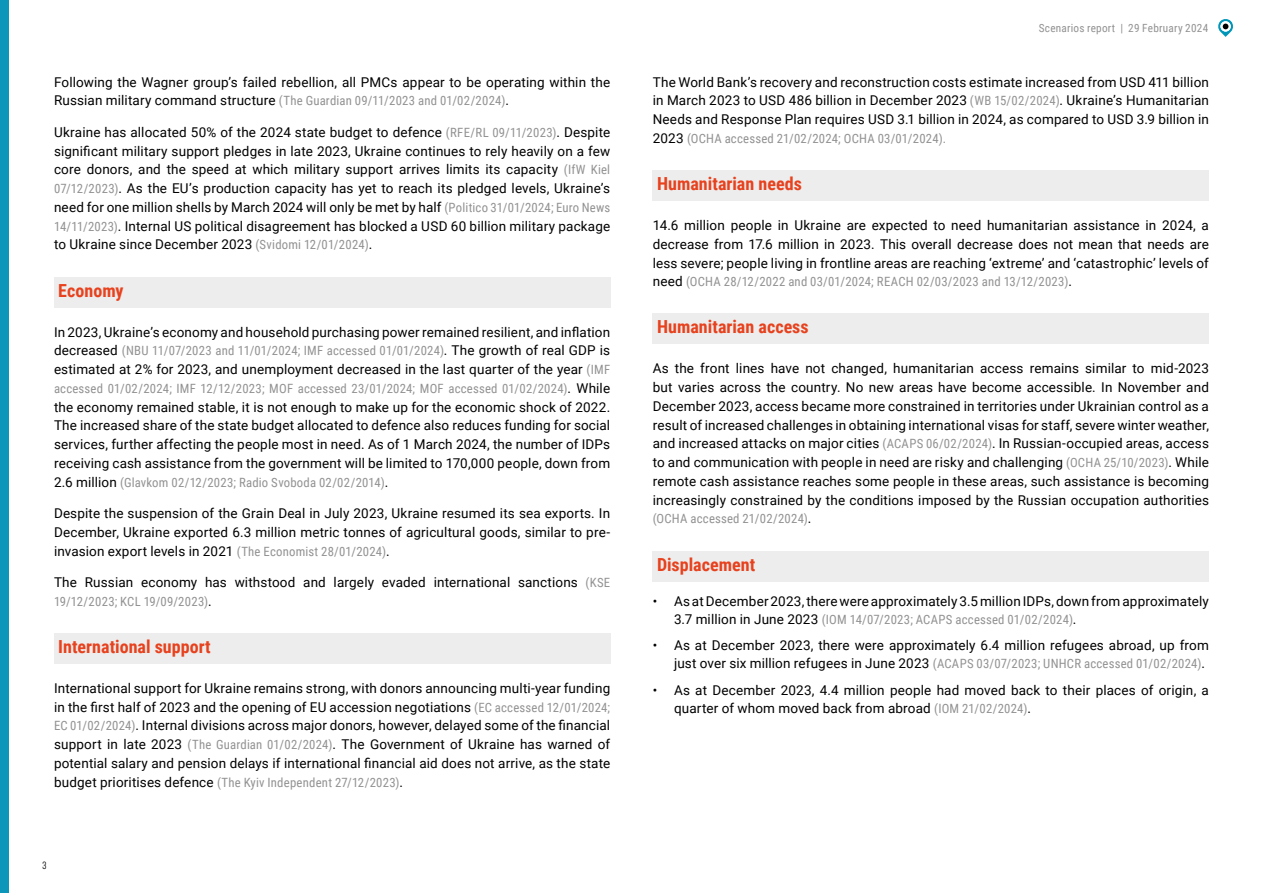
<style>
.page{position:relative;width:1263px;height:893px;background:#fff}
.page>*{position:absolute;margin:0;border:0;box-sizing:border-box;transform-origin:0 0}
.t1{font:700 18px "Roboto Condensed";color:#e7411d}
.t2{font:13.5px/18.8px "Roboto";letter-spacing:.01em;color:#000;text-align:justify}
.t3{font:12.75px "Roboto Condensed";letter-spacing:.015em;color:#929292}
.t4{font:11.25px "Roboto Condensed";letter-spacing:.02em;color:#929292}
.t5{font:10.5px "Bebas Neue Pro Middle";color:#000}
.s1{font-family:"Roboto";font-size:13.5px;color:#000}
.s2{font-family:"Roboto Condensed";font-size:12.75px;color:#929292}
</style>
<div class="page">
<svg style="left:1218px;top:19px;width:15px;height:18px"></svg>
<div style="left:0;top:0;width:9px;height:893px;background:#0c96ba"></div>
<div style="left:54px;top:277px;width:556px;height:30px;background:#ededed"></div>
<div style="left:54px;top:633px;width:556px;height:31px;background:#ededed"></div>
<div style="left:653px;top:170px;width:556px;height:31px;background:#ededed"></div>
<div style="left:653px;top:314px;width:556px;height:30px;background:#ededed"></div>
<div style="left:653px;top:551px;width:556px;height:30px;background:#ededed"></div>
<p class="t2" style="left:54px;top:72px;width:558px">Following the Wagner group’s failed rebellion, all PMCs appear to be operating within the</p>
<p class="t3" style="left:54px;top:92px;width:456px"><span class="s1">Russian military command structure</span> (The Guardian 09/11/2023 and 01/02/2024)<span class="s1">.</span></p>
<p class="t2" style="left:54px;top:122px;width:558px">Ukraine has allocated 50% of the 2024 state budget to defence <span class="s2">(RFE/RL 09/11/2023)</span>. Despite significant military support pledges in late 2023, Ukraine continues to rely heavily on a few core donors, and the speed at which military support arrives limits its capacity <span class="s2">(IfW Kiel 07/12/2023)</span>. As the EU’s production capacity has yet to reach its pledged levels, Ukraine’s need for one million shells by March 2024 will only be met by half <span class="s2">(Politico 31/01/2024; Euro News 14/11/2023)</span>. Internal US political disagreement has blocked a USD 60 billion military package to Ukraine since December 2023 <span class="s2">(Svidomi 12/01/2024)</span>.</p>
<h1 class="t1" style="left:58px;top:278px;width:67px">Economy</h1>
<p class="t2" style="left:54px;top:322px;width:558px">In 2023, Ukraine’s economy and household purchasing power remained resilient, and inflation</p>
<p class="t3" style="left:54px;top:342px;width:558px"><span class="s1">decreased</span> (NBU 11/07/2023 and 11/01/2024; IMF accessed 01/01/2024)<span class="s1">. The growth of real GDP is</span></p>
<p class="t2" style="left:54px;top:359px;width:558px">estimated at 2% for 2023, and unemployment decreased in the last quarter of the year <span class="s2">(IMF</span></p>
<p class="t3" style="left:54px;top:379px;width:558px">accessed 01/02/2024; IMF 12/12/2023; MOF accessed 23/01/2024; MOF accessed 01/02/2024)<span class="s1">. While</span></p>
<p class="t2" style="left:54px;top:397px;width:558px">the economy remained stable, it is not enough to make up for the economic shock of 2022.<br>The increased share of the state budget allocated to defence also reduces funding for social services, further affecting the people most in need. As of 1 March 2024, the number of IDPs receiving cash assistance from the government will be limited to 170,000 people, down from</p>
<p class="t3" style="left:54px;top:473px;width:336px"><span class="s1">2.6 million</span> (Glavkom 02/12/2023; Radio Svoboda 02/02/2014)<span class="s1">.</span></p>
<p class="t2" style="left:54px;top:503px;width:558px">Despite the suspension of the Grain Deal in July 2023, Ukraine resumed its sea exports. In December, Ukraine exported 6.3 million metric tonnes of agricultural goods, similar to pre&shy;invasion export levels in 2021 <span class="s2">(The Economist 28/01/2024)</span>.</p>
<p class="t2" style="left:54px;top:572px;width:558px">The Russian economy has withstood and largely evaded international sanctions <span class="s2">(KSE</span></p>
<p class="t3" style="left:54px;top:592px;width:159px">19/12/2023; KCL 19/09/2023)<span class="s1">.</span></p>
<h1 class="t1" style="left:58px;top:634px;width:154px">International support</h1>
<p class="t2" style="left:54px;top:678px;width:558px">International support for Ukraine remains strong, with donors announcing multi-year funding in the first half of 2023 and the opening of EU accession negotiations <span class="s2">(EC accessed 12/01/2024; EC 01/02/2024)</span>. Internal divisions across major donors, however, delayed some of the financial support in late 2023 <span class="s2">(The Guardian 01/02/2024)</span>. The Government of Ukraine has warned of potential salary and pension delays if international financial aid does not arrive, as the state</p>
<p class="t3" style="left:54px;top:773px;width:351px"><span class="s1">budget prioritises defence</span> (The Kyiv Independent 27/12/2023)<span class="s1">.</span></p>
<p class="t5" style="left:43px;top:859px;width:5px">3</p>
<p class="t4" style="left:1039px;top:20px;width:171px">Scenarios report | 29 February 2024</p>
<p class="t2" style="left:653px;top:72px;width:558px">The World Bank’s recovery and reconstruction costs estimate increased from USD 411 billion in March 2023 to USD 486 billion in December 2023 <span class="s2">(WB 15/02/2024)</span>. Ukraine’s Humanitarian Needs and Response Plan requires USD 3.1 billion in 2024, as compared to USD 3.9 billion in</p>
<p class="t3" style="left:653px;top:129px;width:295px"><span class="s1">2023</span> (OCHA accessed 21/02/2024; OCHA 03/01/2024).</p>
<h1 class="t1" style="left:657px;top:171px;width:146px">Humanitarian needs</h1>
<p class="t2" style="left:653px;top:215px;width:558px">14.6 million people in Ukraine are expected to need humanitarian assistance in 2024, a decrease from 17.6 million in 2023. This overall decrease does not mean that needs are less severe; people living in frontline areas are reaching ‘extreme’ and ‘catastrophic’ levels of</p>
<p class="t3" style="left:653px;top:273px;width:421px"><span class="s1">need</span> (OCHA 28/12/2022 and 03/01/2024; REACH 02/03/2023 and 13/12/2023)<span class="s1">.</span></p>
<h1 class="t1" style="left:657px;top:314px;width:153px">Humanitarian access</h1>
<p class="t2" style="left:653px;top:359px;width:558px">As the front lines have not changed, humanitarian access remains similar to mid-2023 but varies across the country. No new areas have become accessible. In November and December 2023, access became more constrained in territories under Ukrainian control as a result of increased challenges in obtaining international visas for staff, severe winter weather, and increased attacks on major cities <span class="s2">(ACAPS 06/02/2024)</span>. In Russian-occupied areas, access to and communication with people in need are risky and challenging <span class="s2">(OCHA 25/10/2023)</span>. While remote cash assistance reaches some people in these areas, such assistance is becoming increasingly constrained by the conditions imposed by the Russian occupation authorities</p>
<p class="t3" style="left:653px;top:510px;width:160px">(OCHA accessed 21/02/2024)<span class="s1">.</span></p>
<h1 class="t1" style="left:657px;top:552px;width:100px">Displacement</h1>
<p class="t2" style="left:653px;top:591px;width:558px">• As at December 2023, there were approximately 3.5 million IDPs, down from approximately</p>
<p class="t3" style="left:674px;top:610px;width:404px"><span class="s1">3.7 million in June 2023</span> (IOM 14/07/2023; ACAPS accessed 01/02/2024)<span class="s1">.</span></p>
<p class="t2" style="left:653px;top:635px;width:558px">• As at December 2023, there were approximately 6.4 million refugees abroad, up from</p>
<p class="t3" style="left:674px;top:655px;width:533px"><span class="s1">just over six million refugees in June 2023</span> (ACAPS 03/07/2023; UNHCR accessed 01/02/2024)<span class="s1">.</span></p>
<p class="t2" style="left:674px;top:680px;width:536px;line-height:18px;text-indent:-21px">• As at December 2023, 4.4 million people had moved back to their places of origin, a quarter of whom moved back from abroad <span class="s2">(IOM 21/02/2024)</span>.</p>
</div>
